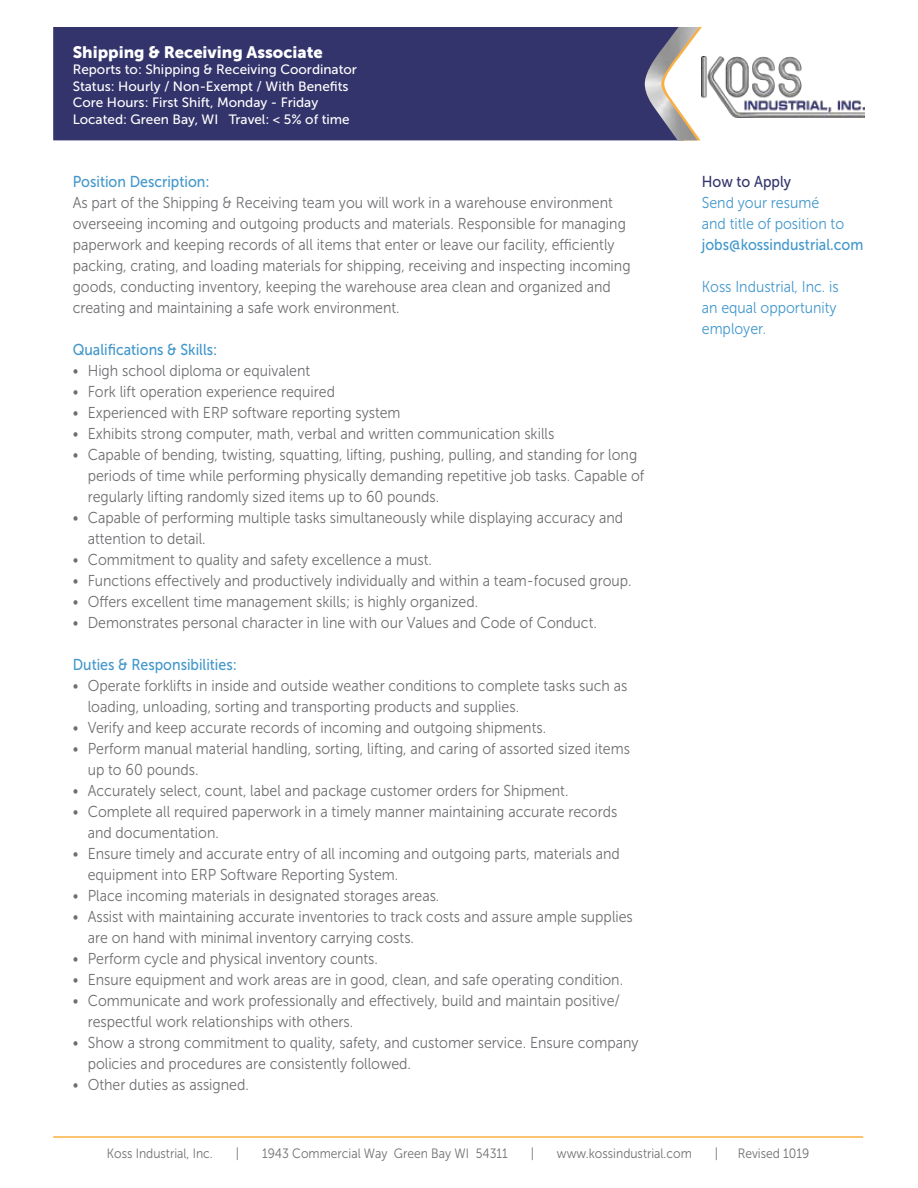
<style>
.page{position:relative;width:918px;height:1188px;background:#fff}
.page>*{position:absolute;margin:0;border:0;box-sizing:border-box;transform-origin:0 0}
.t1{font:16.5px "Museo Sans 900";color:#fff}
.t2{font:15.75px/21px "Museo Sans 300";color:#6d6e71;scale:.9 1}
.t3{font:15.75px "Museo Sans 500";color:#4297cb;scale:.9 1}
.t4{font:15.75px/21px "Museo Sans 300";color:#4297cb;scale:.9 1}
.t5{font:15.75px "Museo Sans 500";color:#33346c;scale:.9 1}
.t6{font:13.5px/16.5px "Museo Sans 500";color:#fff}
.t7{font:13.5px "Museo Sans 300";color:#6d6e71;scale:.9 1}
</style>
<div class="page">
<div style="left:53px;top:27px;width:592px;height:113px;background:#33346c"></div>
<hr style="left:53px;top:1136px;width:810px;height:2px;background:#fbb040">
<svg style="left:699px;top:27px;width:3px;height:113px"></svg>
<img style="left:645px;top:27px;width:54px;height:113px">
<img style="left:702px;top:57px;width:163px;height:60px">
<p class="t1" style="left:73px;top:42px;width:252px">Shipping &amp; Receiving Associate</p>
<p class="t6" style="left:73px;top:61px;width:286px">Reports to: Shipping &amp; Receiving Coordinator Status: Hourly / Non-Exempt / With Benefits Core Hours: First Shift, Monday - Friday Located: Green Bay, WI Travel: &lt; 5% of time</p>
<p class="t3" style="left:73px;top:173px;width:154px">Position Description:</p>
<p class="t2" style="left:73px;top:193px;width:621px">As part of the Shipping &amp; Receiving team you will work in a warehouse environment overseeing incoming and outgoing products and materials. Responsible for managing paperwork and keeping records of all items that enter or leave our facility, efficiently packing, crating, and loading materials for shipping, receiving and inspecting incoming goods, conducting inventory, keeping the warehouse area clean and organized and creating and maintaining a safe work environment.</p>
<p class="t3" style="left:73px;top:341px;width:162px">Qualifications &amp; Skills:</p>
<p class="t2" style="left:73px;top:360px;width:265px">• High school diploma or equivalent</p>
<p class="t2" style="left:73px;top:381px;width:293px">• Fork lift operation experience required</p>
<p class="t2" style="left:73px;top:402px;width:366px">• Experienced with ERP software reporting system</p>
<p class="t2" style="left:73px;top:423px;width:537px">• Exhibits strong computer, math, verbal and written communication skills</p>
<p class="t2" style="left:88px;top:444px;width:620px;text-indent:-15px">• Capable of bending, twisting, squatting, lifting, pushing, pulling, and standing for long periods of time while performing physically demanding repetitive job tasks. Capable of regularly lifting randomly sized items up to 60 pounds.</p>
<p class="t2" style="left:88px;top:507px;width:597px;text-indent:-15px">• Capable of performing multiple tasks simultaneously while displaying accuracy and attention to detail.</p>
<p class="t2" style="left:73px;top:549px;width:401px">• Commitment to quality and safety excellence a must.</p>
<p class="t2" style="left:73px;top:570px;width:623px">• Functions effectively and productively individually and within a team-focused group.</p>
<p class="t2" style="left:73px;top:591px;width:452px">• Offers excellent time management skills; is highly organized.</p>
<p class="t2" style="left:73px;top:612px;width:584px">• Demonstrates personal character in line with our Values and Code of Conduct.</p>
<p class="t3" style="left:73px;top:656px;width:184px">Duties &amp; Responsibilities:</p>
<p class="t2" style="left:88px;top:675px;width:601px;text-indent:-15px">• Operate forklifts in inside and outside weather conditions to complete tasks such as loading, unloading, sorting and transporting products and supplies.</p>
<p class="t2" style="left:73px;top:717px;width:528px">• Verify and keep accurate records of incoming and outgoing shipments.</p>
<p class="t2" style="left:88px;top:738px;width:604px;text-indent:-15px">• Perform manual material handling, sorting, lifting, and caring of assorted sized items up to 60 pounds.</p>
<p class="t2" style="left:73px;top:780px;width:552px">• Accurately select, count, label and package customer orders for Shipment.</p>
<p class="t2" style="left:88px;top:801px;width:590px;text-indent:-15px">• Complete all required paperwork in a timely manner maintaining accurate records and documentation.</p>
<p class="t2" style="left:88px;top:843px;width:593px;text-indent:-15px">• Ensure timely and accurate entry of all incoming and outgoing parts, materials and equipment into ERP Software Reporting System.</p>
<p class="t2" style="left:73px;top:885px;width:409px">• Place incoming materials in designated storages areas.</p>
<p class="t2" style="left:88px;top:906px;width:607px;text-indent:-15px">• Assist with maintaining accurate inventories to track costs and assure ample supplies are on hand with minimal inventory carrying costs.</p>
<p class="t2" style="left:73px;top:948px;width:341px">• Perform cycle and physical inventory counts.</p>
<p class="t2" style="left:73px;top:969px;width:613px">• Ensure equipment and work areas are in good, clean, and safe operating condition.</p>
<p class="t2" style="left:88px;top:990px;width:593px;text-indent:-15px">• Communicate and work professionally and effectively, build and maintain positive/ respectful work relationships with others.</p>
<p class="t2" style="left:88px;top:1032px;width:614px;text-indent:-15px">• Show a strong commitment to quality, safety, and customer service. Ensure company policies and procedures are consistently followed.</p>
<p class="t2" style="left:73px;top:1074px;width:197px">• Other duties as assigned.</p>
<p class="t5" style="left:702px;top:173px;width:101px">How to Apply</p>
<p class="t4" style="left:702px;top:193px;width:160px">Send your resumé and title of position to</p>
<p class="t3" style="left:702px;top:236px;width:181px">jobs@kossindustrial.com</p>
<p class="t4" style="left:702px;top:277px;width:154px">Koss Industrial, Inc. is an equal opportunity employer.</p>
<p class="t7" style="left:107px;top:1146px;width:119px">Koss Industrial, Inc.</p>
<p class="t7" style="left:236px;top:1146px;width:5px">|</p>
<p class="t7" style="left:262px;top:1146px;width:275px">1943 Commercial Way Green Bay WI 54311</p>
<p class="t7" style="left:531px;top:1146px;width:5px">|</p>
<p class="t7" style="left:557px;top:1146px;width:151px">www.kossindustrial.com</p>
<p class="t7" style="left:715px;top:1146px;width:5px">|</p>
<p class="t7" style="left:738px;top:1146px;width:81px">Revised 1019</p>
</div>
